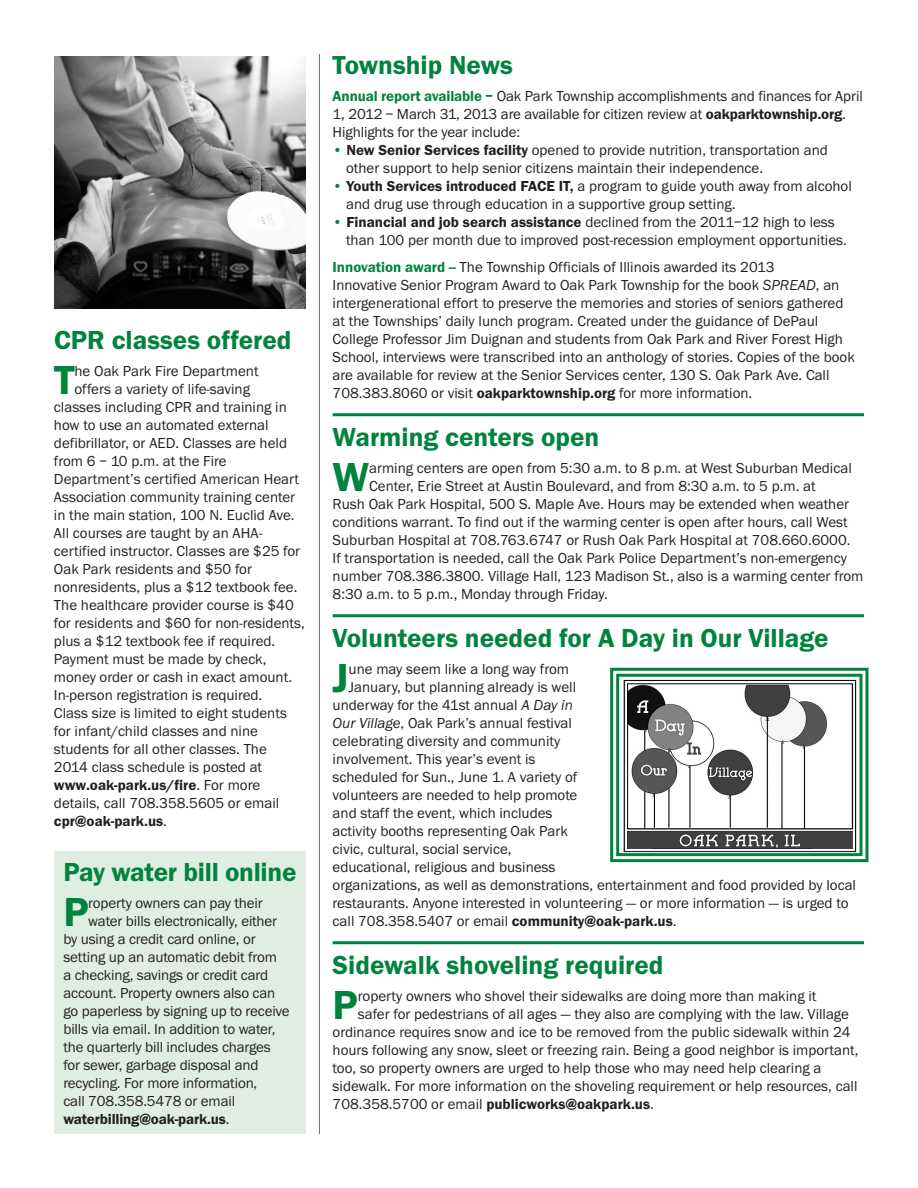
<style>
.page{position:relative;width:918px;height:1188px;background:#fff}
.page>*{position:absolute;margin:0;border:0;box-sizing:border-box;transform-origin:0 0}
.t1{font:600 42px "Franklin Gothic EF";color:#00843d}
.t2{font:600 27px "Franklin Gothic EF";color:#00843d}
.t3{font:15px/18px "Franklin Gothic EF";color:#231f20}
.t4{font:600 15px "Franklin Gothic EF";color:#231f20}
.s1{font-weight:400}
.s2{font-weight:600;color:#00843d}
.s3{font-weight:600}
.s4{color:#00843d}
.s5{font-style:italic}
</style>
<div class="page">
<hr style="left:319px;top:54px;width:1px;height:1080px;background:#6c6d70">
<hr style="left:333px;top:413px;width:531px;height:3px;background:#00843d">
<hr style="left:333px;top:614px;width:531px;height:3px;background:#00843d">
<hr style="left:333px;top:941px;width:531px;height:3px;background:#00843d">
<div style="left:54px;top:851px;width:252px;height:283px;background:#e0ede2"></div>
<svg style="left:610px;top:667px;width:259px;height:196px"></svg>
<div style="left:616px;top:674px;width:246px;height:182px;border:3px solid #00843d"></div>
<img style="left:54px;top:56px;width:252px;height:252px">
<h2 class="t2" style="left:54px;top:324px;width:239px">CPR classes offered</h2>
<h1 class="t1" style="left:54px;top:356px;width:22px">T</h1>
<p class="t3" style="left:75px;top:362px;width:186px">he Oak Park Fire Department</p>
<p class="t3" style="left:75px;top:380px;width:177px">offers a variety of life-saving</p>
<p class="t3" style="left:54px;top:398px;width:234px">classes including CPR and training in</p>
<p class="t3" style="left:54px;top:416px;width:216px">how to use an automated external</p>
<p class="t3" style="left:54px;top:434px;width:235px">defibrillator, or AED. Classes are held</p>
<p class="t3" style="left:54px;top:452px;width:174px">from 6 – 10 p.m. at the Fire</p>
<p class="t3" style="left:54px;top:470px;width:247px">Department’s certified American Heart</p>
<p class="t3" style="left:54px;top:488px;width:243px">Association community training center</p>
<p class="t3" style="left:54px;top:506px;width:242px">in the main station, 100 N. Euclid Ave.</p>
<p class="t3" style="left:54px;top:524px;width:210px">All courses are taught by an AHA-</p>
<p class="t3" style="left:54px;top:542px;width:248px">certified instructor. Classes are $25 for</p>
<p class="t3" style="left:54px;top:560px;width:200px">Oak Park residents and $50 for</p>
<p class="t3" style="left:54px;top:578px;width:245px">nonresidents, plus a $12 textbook fee.</p>
<p class="t3" style="left:54px;top:596px;width:241px">The healthcare provider course is $40</p>
<p class="t3" style="left:54px;top:614px;width:252px">for residents and $60 for non-residents,</p>
<p class="t3" style="left:54px;top:632px;width:223px">plus a $12 textbook fee if required.</p>
<p class="t3" style="left:54px;top:650px;width:214px">Payment must be made by check,</p>
<p class="t3" style="left:54px;top:668px;width:240px">money order or cash in exact amount.</p>
<p class="t3" style="left:54px;top:686px;width:210px">In-person registration is required.</p>
<p class="t3" style="left:54px;top:704px;width:234px">Class size is limited to eight students</p>
<p class="t3" style="left:54px;top:722px;width:206px">for infant/child classes and nine</p>
<p class="t3" style="left:54px;top:740px;width:214px">students for all other classes. The</p>
<p class="t3" style="left:54px;top:758px;width:210px">2014 class schedule is posted at</p>
<p class="t4" style="left:54px;top:776px;width:208px">www.oak-park.us/fire<span class="s1">. For more</span></p>
<p class="t3" style="left:54px;top:794px;width:227px">details, call 708.358.5605 or email</p>
<p class="t4" style="left:54px;top:812px;width:114px">cpr@oak-park.us<span class="s1">.</span></p>
<h2 class="t2" style="left:63px;top:857px;width:235px">Pay water bill online</h2>
<h1 class="t1" style="left:63px;top:888px;width:27px">P</h1>
<p class="t3" style="left:88px;top:894px;width:176px">roperty owners can pay their</p>
<p class="t3" style="left:88px;top:912px;width:190px">water bills electronically, either</p>
<p class="t3" style="left:63px;top:930px;width:194px">by using a credit card online, or</p>
<p class="t3" style="left:63px;top:948px;width:215px">setting up an automatic debit from</p>
<p class="t3" style="left:63px;top:966px;width:206px">a checking, savings or credit card</p>
<p class="t3" style="left:63px;top:984px;width:213px">account. Property owners also can</p>
<p class="t3" style="left:63px;top:1002px;width:228px">go paperless by signing up to receive</p>
<p class="t3" style="left:63px;top:1020px;width:214px">bills via email. In addition to water,</p>
<p class="t3" style="left:63px;top:1038px;width:209px">the quarterly bill includes charges</p>
<p class="t3" style="left:63px;top:1056px;width:197px">for sewer, garbage disposal and</p>
<p class="t3" style="left:63px;top:1074px;width:195px">recycling. For more information,</p>
<p class="t3" style="left:63px;top:1092px;width:173px">call 708.358.5478 or email</p>
<p class="t4" style="left:63px;top:1111px;width:168px">waterbilling@oak-park.us<span class="s1">.</span></p>
<h2 class="t2" style="left:333px;top:50px;width:182px">Township News</h2>
<p class="t3" style="left:333px;top:88px;width:532px"><span class="s2">Annual report available –</span> Oak Park Township accomplishments and finances for April<br>1, 2012 – March 31, 2013 are available for citizen review at <span class="s3">oakparktownship.org</span>.<br>Highlights for the year include:</p>
<p class="t3" style="left:346px;top:142px;width:483px;text-indent:-14px"><span class="s4">•</span> <span class="s3">New Senior Services facility</span> opened to provide nutrition, transportation and other support to help senior citizens maintain their independence.</p>
<p class="t3" style="left:346px;top:178px;width:507px;text-indent:-14px"><span class="s4">•</span> <span class="s3">Youth Services introduced FACE IT,</span> a program to guide youth away from alcohol and drug use through education in a supportive group setting.</p>
<p class="t3" style="left:346px;top:214px;width:502px;text-indent:-14px"><span class="s4">•</span> <span class="s3">Financial and job search assistance</span> declined from the 2011–12 high to less than 100 per month due to improved post-recession employment opportunities.</p>
<p class="t3" style="left:333px;top:259px;width:524px"><span class="s2">Innovation award --</span> The Township Officials of Illinois awarded its 2013<br>Innovative Senior Program Award to Oak Park Township for the book <span class="s5">SPREAD</span>, an intergenerational effort to preserve the memories and stories of seniors gathered at the Townships’ daily lunch program. Created under the guidance of DePaul College Professor Jim Duignan and students from Oak Park and River Forest High School, interviews were transcribed into an anthology of stories. Copies of the book are available for review at the Senior Services center, 130 S. Oak Park Ave. Call 708.383.8060 or visit <span class="s3">oakparktownship.org</span> for more information.</p>
<h2 class="t2" style="left:333px;top:422px;width:268px">Warming centers open</h2>
<h1 class="t1" style="left:333px;top:453px;width:38px">W</h1>
<p class="t3" style="left:369px;top:460px;width:484px">arming centers are open from 5:30 a.m. to 8 p.m. at West Suburban Medical</p>
<p class="t3" style="left:369px;top:478px;width:448px">Center, Erie Street at Austin Boulevard, and from 8:30 a.m. to 5 p.m. at</p>
<p class="t3" style="left:333px;top:496px;width:518px">Rush Oak Park Hospital, 500 S. Maple Ave. Hours may be extended when weather</p>
<p class="t3" style="left:333px;top:514px;width:517px">conditions warrant. To find out if the warming center is open after hours, call West</p>
<p class="t3" style="left:333px;top:532px;width:519px">Suburban Hospital at 708.763.6747 or Rush Oak Park Hospital at 708.660.6000.</p>
<p class="t3" style="left:333px;top:550px;width:516px">If transportation is needed, call the Oak Park Police Department’s non-emergency</p>
<p class="t3" style="left:333px;top:568px;width:532px">number 708.386.3800. Village Hall, 123 Madison St., also is a warming center from</p>
<p class="t3" style="left:333px;top:586px;width:277px">8:30 a.m. to 5 p.m., Monday through Friday.</p>
<h2 class="t2" style="left:333px;top:623px;width:497px">Volunteers needed for A Day in Our Village</h2>
<h1 class="t1" style="left:333px;top:654px;width:17px">J</h1>
<p class="t3" style="left:349px;top:661px;width:222px">une may seem like a long way from</p>
<p class="t3" style="left:349px;top:679px;width:229px">January, but planning already is well</p>
<p class="t3" style="left:333px;top:697px;width:242px">underway for the 41st annual <span class="s5">A Day in</span></p>
<p class="t3" style="left:333px;top:715px;width:241px"><span class="s5">Our Village</span>, Oak Park’s annual festival</p>
<p class="t3" style="left:333px;top:733px;width:229px">celebrating diversity and community</p>
<p class="t3" style="left:333px;top:751px;width:204px">involvement. This year’s event is</p>
<p class="t3" style="left:333px;top:769px;width:246px">scheduled for Sun., June 1. A variety of</p>
<p class="t3" style="left:333px;top:787px;width:246px">volunteers are needed to help promote</p>
<p class="t3" style="left:333px;top:805px;width:221px">and staff the event, which includes</p>
<p class="t3" style="left:333px;top:823px;width:237px">activity booths representing Oak Park</p>
<p class="t3" style="left:333px;top:841px;width:180px">civic, cultural, social service,</p>
<p class="t3" style="left:333px;top:859px;width:224px">educational, religious and business</p>
<p class="t3" style="left:333px;top:877px;width:525px">organizations, as well as demonstrations, entertainment and food provided by local</p>
<p class="t3" style="left:333px;top:895px;width:517px">restaurants. Anyone interested in volunteering — or more information — is urged to</p>
<p class="t3" style="left:333px;top:913px;width:345px">call 708.358.5407 or email <span class="s3">community@oak-park.us</span>.</p>
<h2 class="t2" style="left:333px;top:950px;width:332px">Sidewalk shoveling required</h2>
<h1 class="t1" style="left:333px;top:981px;width:27px">P</h1>
<p class="t3" style="left:358px;top:988px;width:460px">roperty owners who shovel their sidewalks are doing more than making it</p>
<p class="t3" style="left:358px;top:1006px;width:492px">safer for pedestrians of all ages — they also are complying with the law. Village</p>
<p class="t3" style="left:333px;top:1024px;width:520px">ordinance requires snow and ice to be removed from the public sidewalk within 24</p>
<p class="t3" style="left:333px;top:1042px;width:527px">hours following any snow, sleet or freezing rain. Being a good neighbor is important,</p>
<p class="t3" style="left:333px;top:1060px;width:490px">too, so property owners are urged to help those who may need help clearing a</p>
<p class="t3" style="left:333px;top:1078px;width:526px">sidewalk. For more information on the shoveling requirement or help resources, call</p>
<p class="t4" style="left:333px;top:1096px;width:323px"><span class="s1">708.358.5700 or email</span> publicworks@oakpark.us<span class="s1">.</span></p>
</div>
